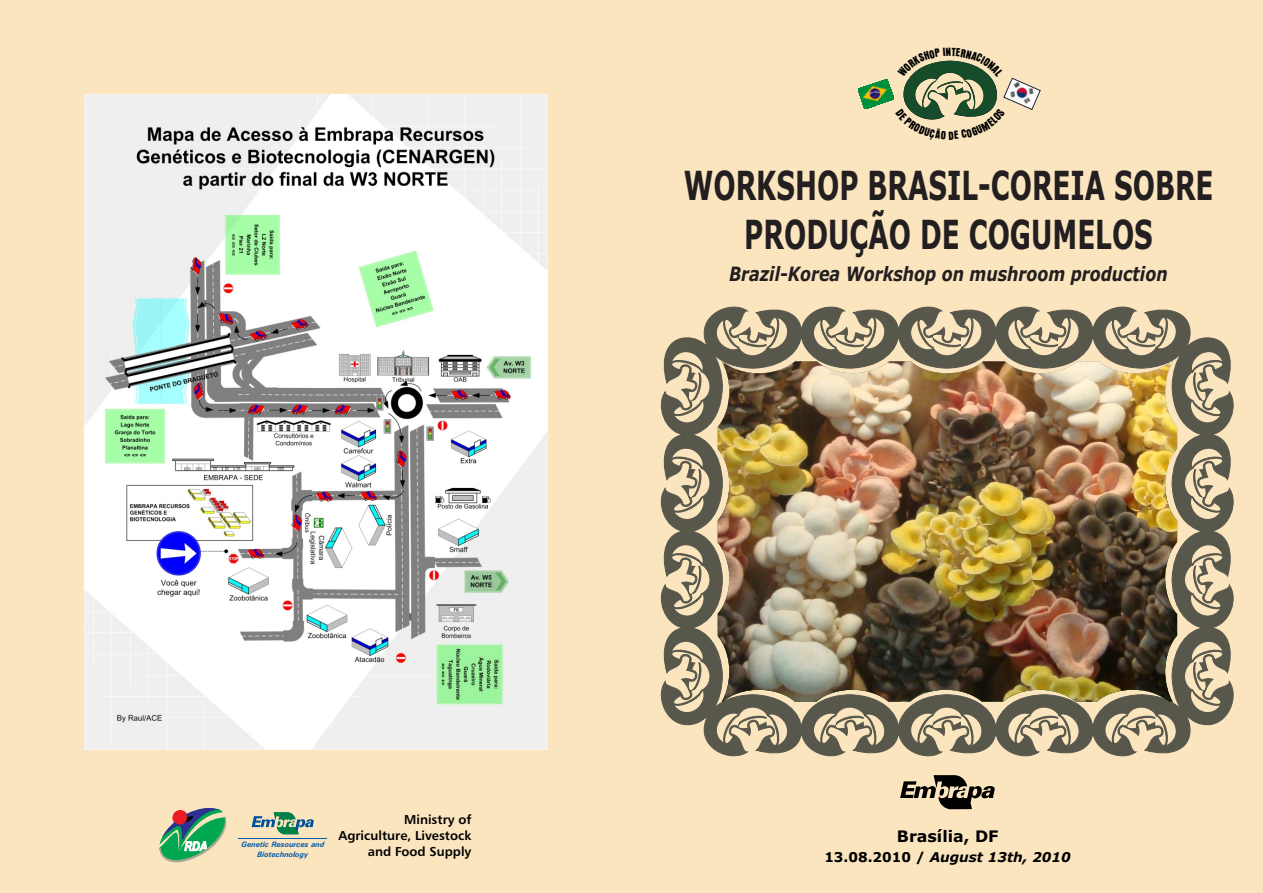
<style>
.page{position:relative;width:1263px;height:893px;background:#fae5bf}
.page>*{position:absolute;margin:0;border:0;box-sizing:border-box;transform-origin:0 0}
.t1{font:700 40.2px/48.9px "Verdana";color:#231f20;text-align:center;scale:.65 1}
.t2{font:italic 700 19.8px "Verdana";color:#231f20;scale:.81 1}
.t3{font:700 15.9px "Verdana";color:#000}
.t4{font:italic 700 13.5px "Verdana";color:#000}
.t5{font:12.9px/15.8px "Humanist 777 BT Bold B";color:#000;text-align:right}
.t6{font:italic 700 7.8px/9.6px "Univers";color:#005bab;text-align:center}
.s1{font-style:normal}
</style>
<div class="page">
<img style="left:858px;top:79px;width:36px;height:30px">
<svg style="left:252px;top:812px;width:62px;height:22px"></svg>
<hr style="left:238px;top:838px;width:89px;height:1px;background:#005bab">
<svg style="left:160px;top:808px;width:67px;height:54px"></svg>
<svg style="left:900px;top:775px;width:95px;height:34px"></svg>
<svg style="left:660px;top:306px;width:574px;height:451px"></svg>
<img style="left:718px;top:361px;width:459px;height:341px">
<img style="left:84px;top:94px;width:464px;height:656px">
<svg style="left:903px;top:60px;width:138px;height:60px"></svg>
<p class="t6" style="left:241px;top:840px;width:84px">Genetic Resources and<br>Biotechnology</p>
<p class="t5" style="left:339px;top:813px;width:134px">Ministry of<br>Agriculture, Livestock and Food Supply</p>
<p class="t1" style="left:684px;top:164px;width:816px">WORKSHOP BRASIL-COREIA SOBRE<br>PRODUÇÃO DE COGUMELOS</p>
<p class="t2" style="left:729px;top:265px;width:543px">Brazil-Korea Workshop on mushroom production</p>
<p class="t3" style="left:897px;top:830px;width:103px">Brasília, DF</p>
<p class="t4" style="left:824px;top:851px;width:248px"><span class="s1">13.08.2010 /</span> August 13th, 2010</p>
</div>
